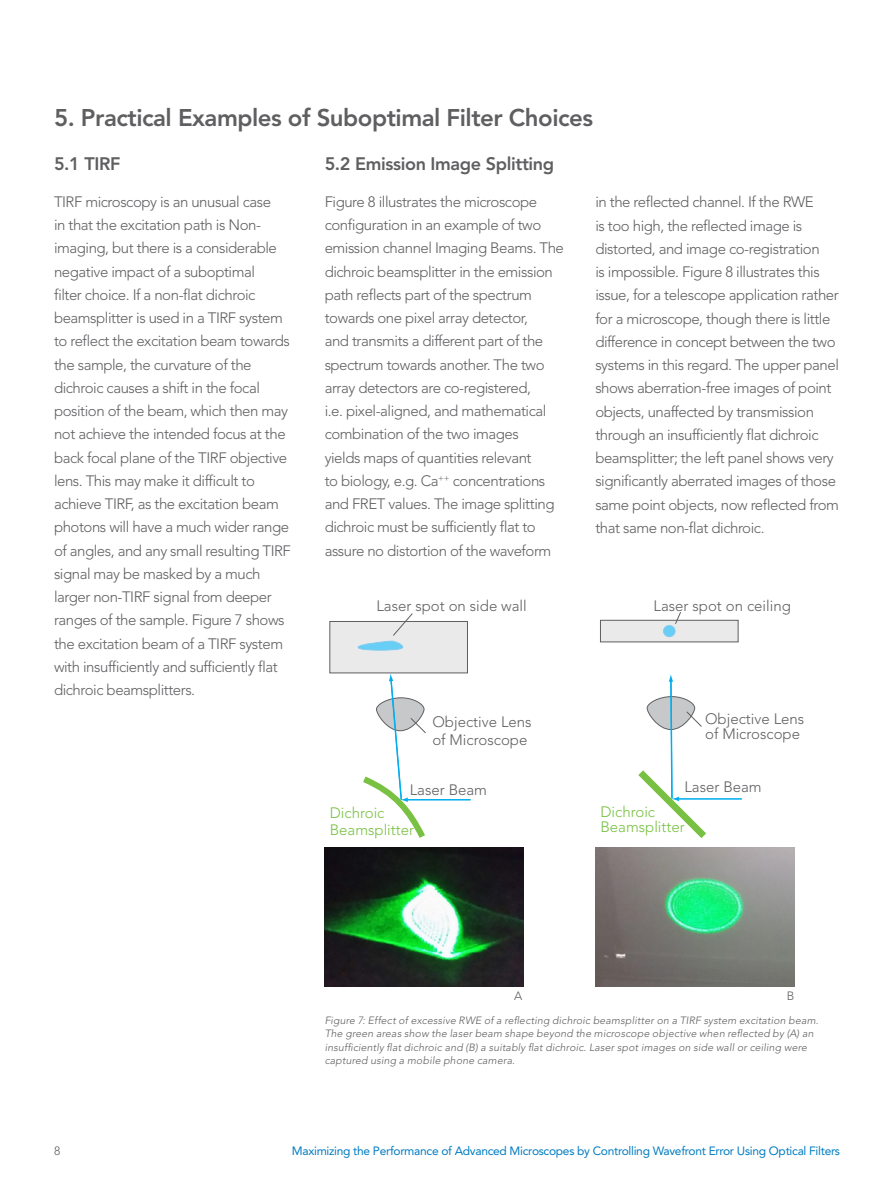
<style>
.page{position:relative;width:893px;height:1188px;background:#fff}
.page>*{position:absolute;margin:0;border:0;box-sizing:border-box;transform-origin:0 0}
.Gray_Subheaders{font:800 24px "Avenir LT Std";letter-spacing:-.02em;color:#5f5f62}
.Gray_SubSub{font:800 18px "Avenir LT Std";letter-spacing:-.02em;color:#5f5f62}
.Content_Gray{font:300 15px/23.2px "Avenir LT Std";letter-spacing:-.03em;color:#5f5f62}
.Content_Gray-2{font:300 15px/17.9px "Avenir LT Std";color:#5f5f62}
.t1{font:300 15px/17px "Avenir LT Std";color:#79c142}
.t2{font:12px "Avenir LT Std";letter-spacing:-.025em;color:#007cc2}
.Figure_Label{font:300 12px "Avenir LT Std";color:#5f5f62}
.Caption_-_Italic{font:italic 300 10.5px/13.5px "Avenir LT Std";letter-spacing:.015em;color:#5f5f62}
</style>
<div class="page">
<div style="left:330px;top:621px;width:137px;height:52px;background:#eaeaeb"></div>
<div style="left:330px;top:621px;width:138px;height:52px;border:1px solid #5f5f62"></div>
<svg style="left:357px;top:613px;width:56px;height:38px"></svg>
<hr style="left:406px;top:799px;width:65px;height:2px;background:#00aeef">
<svg style="left:356px;top:673px;width:74px;height:165px"></svg>
<div style="left:600px;top:620px;width:138px;height:22px;background:#eaeaeb"></div>
<div style="left:600px;top:620px;width:138px;height:22px;border:1px solid #5f5f62"></div>
<svg style="left:675px;top:612px;width:6px;height:12px"></svg>
<hr style="left:677px;top:798px;width:65px;height:2px;background:#00aeef">
<svg style="left:638px;top:674px;width:72px;height:164px"></svg>
<div style="left:663px;top:626px;width:12px;height:11px;background:#67cef5;border-radius:50%"></div>
<div style="left:663px;top:625px;width:12px;height:12px;border:1px solid #84cbf0;border-radius:50%"></div>
<img style="left:595px;top:847px;width:199px;height:139px">
<img style="left:325px;top:847px;width:199px;height:139px">
<p class="Gray_Subheaders" style="left:54px;top:104px;width:541px">5. Practical Examples of Suboptimal Filter Choices</p>
<p class="Gray_SubSub" style="left:54px;top:153px;width:68px">5.1 TIRF</p>
<p class="Content_Gray" style="left:54px;top:190px;width:238px">TIRF microscopy is an unusual case<br>in that the excitation path is Non&shy;imaging, but there is a considerable negative impact of a suboptimal<br>filter choice. If a non-flat dichroic beamsplitter is used in a TIRF system to reflect the excitation beam towards the sample, the curvature of the dichroic causes a shift in the focal position of the beam, which then may not achieve the intended focus at the back focal plane of the TIRF objective lens. This may make it difficult to achieve TIRF, as the excitation beam photons will have a much wider range of angles, and any small resulting TIRF signal may be masked by a much larger non-TIRF signal from deeper ranges of the sample. Figure 7 shows the excitation beam of a TIRF system with insufficiently and sufficiently flat dichroic beamsplitters.</p>
<p class="Gray_SubSub" style="left:325px;top:153px;width:231px">5.2 Emission Image Splitting</p>
<p class="Content_Gray" style="left:325px;top:190px;width:241px">Figure 8 illustrates the microscope configuration in an example of two emission channel Imaging Beams. The dichroic beamsplitter in the emission path reflects part of the spectrum towards one pixel array detector,<br>and transmits a different part of the spectrum towards another. The two array detectors are co-registered,<br>i.e. pixel-aligned, and mathematical combination of the two images<br>yields maps of quantities relevant<br>to biology, e.g. Ca<sup>++</sup> concentrations and FRET values. The image splitting dichroic must be sufficiently flat to assure no distortion of the waveform</p>
<p class="Content_Gray-2" style="left:376px;top:596px;width:152px">Laser spot on side wall</p>
<p class="Content_Gray" style="left:595px;top:191px;width:245px">in the reflected channel. If the RWE<br>is too high, the reflected image is distorted, and image co-registration<br>is impossible. Figure 8 illustrates this issue, for a telescope application rather for a microscope, though there is little difference in concept between the two systems in this regard. The upper panel shows aberration-free images of point objects, unaffected by transmission through an insufficiently flat dichroic beamsplitter; the left panel shows very significantly aberrated images of those same point objects, now reflected from that same non-flat dichroic.</p>
<p class="Content_Gray-2" style="left:654px;top:596px;width:139px">Laser spot on ceiling</p>
<p class="Content_Gray-2" style="left:432px;top:713px;width:101px">Objective Lens of Microscope</p>
<p class="Content_Gray-2" style="left:705px;top:711px;width:101px;line-height:15.3px">Objective Lens of Microscope</p>
<p class="Content_Gray-2" style="left:410px;top:781px;width:79px">Laser Beam</p>
<p class="Content_Gray-2" style="left:684px;top:778px;width:79px">Laser Beam</p>
<p class="t1" style="left:330px;top:805px;width:86px">Dichroic<br>Beamsplitter</p>
<p class="t1" style="left:600px;top:804px;width:86px;line-height:15.3px">Dichroic<br>Beamsplitter</p>
<p class="Figure_Label" style="left:514px;top:988px;width:10px">A</p>
<p class="Figure_Label" style="left:787px;top:988px;width:9px">B</p>
<p class="Caption_-_Italic" style="left:325px;top:1014px;width:495px">Figure 7: Effect of excessive RWE of a reflecting dichroic beamsplitter on a TIRF system excitation beam.<br>The green areas show the laser beam shape beyond the microscope objective when reflected by (A) an insufficiently flat dichroic and (B) a suitably flat dichroic. Laser spot images on side wall or ceiling were captured using a mobile phone camera.</p>
<p class="Figure_Label" style="left:54px;top:1144px;width:8px">8</p>
<p class="t2" style="left:292px;top:1144px;width:550px">Maximizing the Performance of Advanced Microscopes by Controlling Wavefront Error Using Optical Filters</p>
</div>
